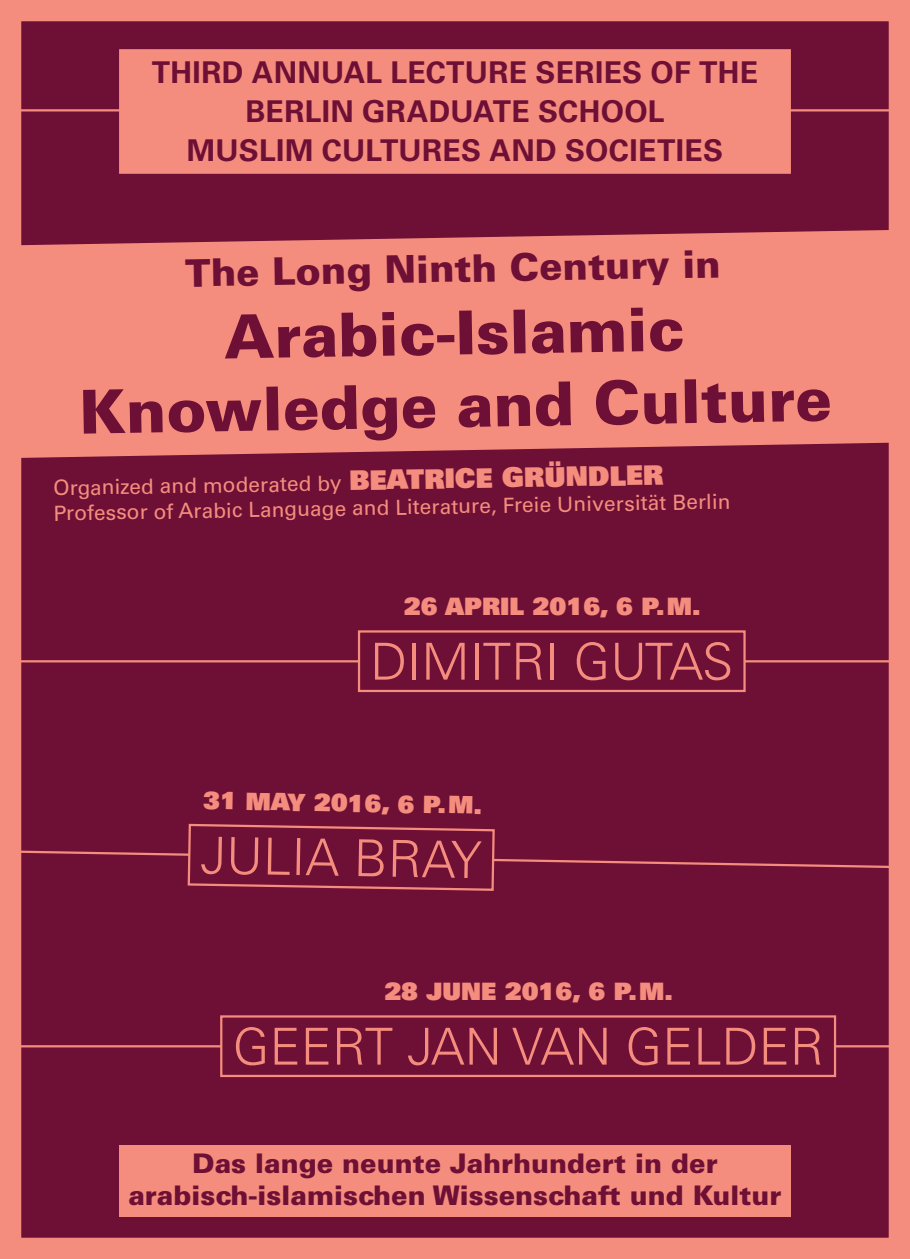
<style>
.page{position:relative;width:910px;height:1259px;background:#6e0f35}
.page>*{position:absolute;margin:0;border:0;box-sizing:border-box;transform-origin:0 0}
.t1{font:900 60.6px/72.6px "Univers LT Std";color:#6e0f35;text-align:center}
.t2{font:300 51px "Univers LT Std";color:#f48d7d}
.t3{font:900 38.1px "Univers LT Std";color:#6e0f35}
.t4{font:700 30px/39px "Univers LT Std";letter-spacing:.01em;color:#6e0f35;text-align:center}
.t5{font:900 27px/32.4px "Univers LT Std";color:#6e0f35;text-align:center}
.t6{font:24px "Univers LT Std X Black";color:#f48d7d}
.t7{font:21px/25.2px "Univers LT Std";color:#f48d7d}
.s1{font-family:"Univers LT Std X Black";font-size:27px}
</style>
<div class="page">
<div style="left:0;top:0;width:910px;height:1259px;border:21px solid #f48d7d"></div>
<hr style="left:11px;top:109px;width:879px;height:2px;background:#f48d7d">
<div style="left:120px;top:50px;width:670px;height:123px;background:#f48d7d"></div>
<div style="left:119px;top:49px;width:672px;height:125px;border:2px solid #f48d7d"></div>
<hr style="left:20px;top:660px;width:870px;height:2px;background:#f48d7d">
<div style="left:359px;top:631px;width:385px;height:60px;background:#6e0f35"></div>
<div style="left:358px;top:630px;width:388px;height:62px;border:2px solid #f48d7d"></div>
<hr style="left:0;top:1045px;width:890px;height:2px;background:#f48d7d">
<div style="left:221px;top:1016px;width:614px;height:60px;background:#6e0f35"></div>
<div style="left:220px;top:1015px;width:616px;height:62px;border:2px solid #f48d7d"></div>
<svg style="left:0;top:822px;width:910px;height:70px"></svg>
<div style="left:10px;top:230px;width:888px;height:228px;background:#f48d7d"></div>
<div style="left:119px;top:1144px;width:672px;height:72px;background:#f48d7d"></div>
<h3 class="t4" style="left:152px;top:53px;width:608px">THIRD ANNUAL LECTURE SERIES OF THE<br>BERLIN GRADUATE SCHOOL<br>MUSLIM CULTURES AND SOCIETIES</h3>
<h3 class="t3" style="left:185px;top:249px;width:537px;rotate:-1deg">The Long Ninth Century in</h3>
<h1 class="t1" style="left:77px;top:302px;width:755px;rotate:-1deg">Arabic-Islamic<br>Knowledge and Culture</h1>
<p class="t7" style="left:53px;top:475px;width:678px;rotate:-1deg">Organized and moderated by <span class="s1">BEATRICE GRÜNDLER<br></span>Professor of Arabic Language and Literature, Freie Universität Berlin</p>
<p class="t6" style="left:404px;top:591px;width:298px">26 APRIL 2016, 6 P.M.</p>
<h2 class="t2" style="left:370px;top:631px;width:364px">DIMITRI GUTAS</h2>
<p class="t6" style="left:204px;top:784px;width:280px;rotate:1deg">31 MAY 2016, 6 P.M.</p>
<h2 class="t2" style="left:201px;top:824px;width:283px;rotate:1deg">JULIA BRAY</h2>
<p class="t6" style="left:384px;top:976px;width:290px">28 JUNE 2016, 6 P.M.</p>
<h2 class="t2" style="left:233px;top:1015px;width:593px">GEERT JAN VAN GELDER</h2>
<p class="t5" style="left:128px;top:1146px;width:655px">Das lange neunte Jahrhundert in der arabisch-islamischen Wissenschaft und Kultur</p>
</div>
